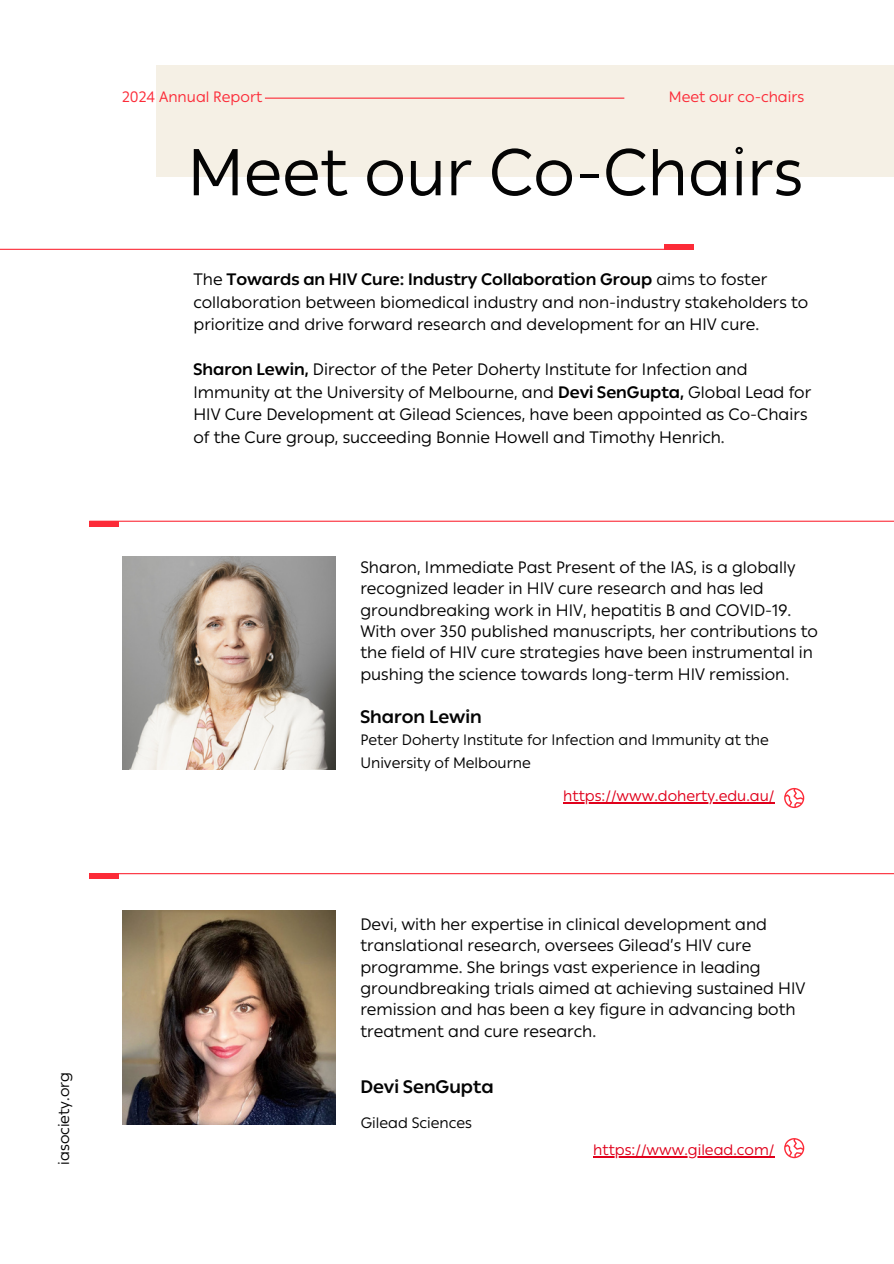
<style>
.page{position:relative;width:894px;height:1264px;background:#fff}
.page>*{position:absolute;margin:0;border:0;box-sizing:border-box;transform-origin:0 0}
.t1{font:65.7px "IAS Ribbon Sans";color:#040404}
.t2{font:700 18px "IAS Ribbon Sans";color:#040404}
.t3{font:16.5px/21.3px "IAS Ribbon Sans";color:#040404}
.t4{font:16.5px/22.5px "IAS Ribbon Sans";color:#000}
.t5{font:15px/22.5px "IAS Ribbon Sans";color:#040404}
.t6{font:15px "IAS Ribbon Sans";color:#e0001b}
.t7{font:15px "IAS Ribbon Sans";color:#fc2b38}
.t8{font:15px "IAS Ribbon Sans";color:#000}
.s1{font-weight:700}
</style>
<div class="page">
<div style="left:156px;top:65px;width:737px;height:111px;background:#f5f0e5"></div>
<hr style="left:265px;top:98px;width:359px;height:1px;background:#fc2b38">
<svg style="left:784px;top:788px;width:20px;height:20px"></svg>
<svg style="left:784px;top:1138px;width:20px;height:20px"></svg>
<hr style="left:89px;top:520px;width:804px;height:2px;background:#fc2b38">
<hr style="left:89px;top:873px;width:804px;height:1px;background:#fc2b38">
<div style="left:89px;top:521px;width:30px;height:6px;background:#fc2b38"></div>
<div style="left:89px;top:873px;width:30px;height:5px;background:#fc2b38"></div>
<hr style="left:0;top:249px;width:693px;height:1px;background:#fc2b38">
<div style="left:664px;top:244px;width:29px;height:5px;background:#fc2b38"></div>
<img style="left:122px;top:556px;width:214px;height:214px">
<img style="left:122px;top:910px;width:214px;height:214px">
<hr style="left:563px;top:802px;width:211px;height:1px;background:#e0001b">
<hr style="left:593px;top:1156px;width:181px;height:1px;background:#e0001b">
<p class="t8" style="left:55px;top:1164px;width:94px;rotate:-90deg">iasociety.org</p>
<p class="t7" style="left:122px;top:88px;width:142px">2024 Annual Report</p>
<p class="t7" style="left:668px;top:88px;width:137px">Meet our co-chairs</p>
<p class="t1" style="left:187px;top:133px;width:617px">Meet our Co-Chairs</p>
<h2 class="t4" style="left:193px;top:268px;width:616px">The <span class="s1">Towards an HIV Cure: Industry Collaboration Group</span> aims to foster collaboration between biomedical industry and non-industry stakeholders to prioritize and drive forward research and development for an HIV cure.</h2>
<p class="t4" style="left:193px;top:358px;width:619px"><span class="s1">Sharon Lewin,</span> Director of the Peter Doherty Institute for Infection and Immunity at the University of Melbourne, and <span class="s1">Devi SenGupta,</span> Global Lead for HIV Cure Development at Gilead Sciences, have been appointed as Co-Chairs of the Cure group, succeeding Bonnie Howell and Timothy Henrich.</p>
<p class="t3" style="left:360px;top:556px;width:459px">Sharon, Immediate Past Present of the IAS, is a globally recognized leader in HIV cure research and has led groundbreaking work in HIV, hepatitis B and COVID-19.<br>With over 350 published manuscripts, her contributions to the field of HIV cure strategies have been instrumental in pushing the science towards long-term HIV remission.</p>
<p class="t2" style="left:360px;top:706px;width:123px">Sharon Lewin</p>
<h3 class="t5" style="left:360px;top:729px;width:410px">Peter Doherty Institute for Infection and Immunity at the<br>University of Melbourne</h3>
<p class="t6" style="left:563px;top:787px;width:213px">https://www.doherty.edu.au/</p>
<h3 class="t3" style="left:360px;top:913px;width:446px">Devi, with her expertise in clinical development and translational research, oversees Gilead’s HIV cure programme. She brings vast experience in leading groundbreaking trials aimed at achieving sustained HIV remission and has been a key figure in advancing both treatment and cure research.</h3>
<h3 class="t2" style="left:360px;top:1075px;width:135px">Devi SenGupta</h3>
<p class="t5" style="left:360px;top:1111px;width:113px">Gilead Sciences</p>
<h1 class="t6" style="left:593px;top:1140px;width:183px">https://www.gilead.com/</h1>
</div>
